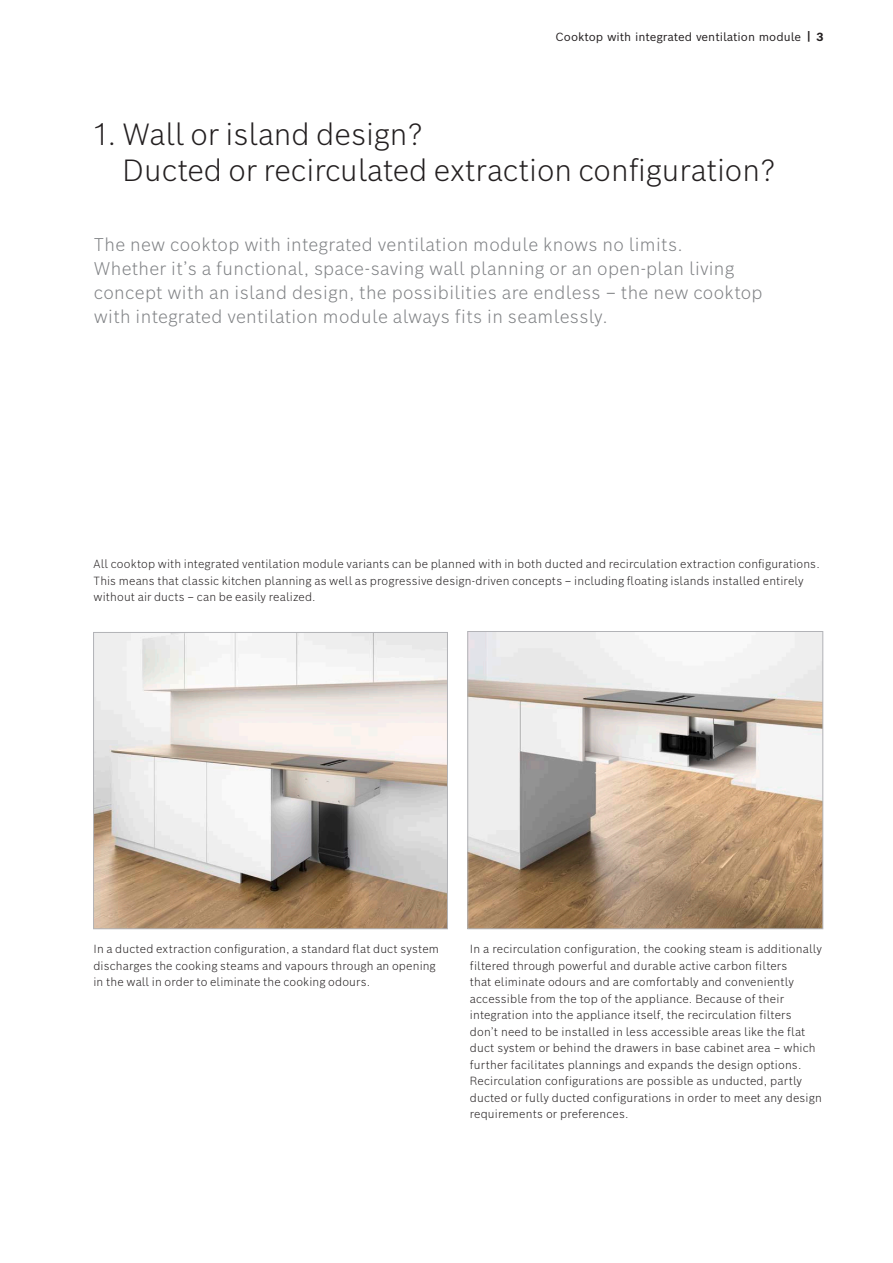
<style>
.page{position:relative;width:893px;height:1263px;background:#fff}
.page>*{position:absolute;margin:0;border:0;box-sizing:border-box;transform-origin:0 0}
._30_Head_BOSCH_ANZ{font:300 30px/36px "Bosch Sans";color:#231f20}
.Copy_Groß{font:300 18px/24.3px "Bosch Sans";letter-spacing:.02em;color:#808285}
.t1{font:300 11.55px/16.5px "Bosch Sans";letter-spacing:.015em;color:#231f20}
.t2{font:11.55px "Bosch Sans";color:#231f20}
.Pagina_7_7_3_84_Bosc{font:700 11.55px "Bosch Sans";color:#231f20}
</style>
<div class="page">
<img style="left:469px;top:633px;width:352px;height:294px">
<div style="left:467px;top:631px;width:356px;height:298px;border:1px solid #b2b3b7"></div>
<img style="left:95px;top:634px;width:351px;height:293px">
<div style="left:93px;top:632px;width:355px;height:297px;border:1px solid #b2b3b7"></div>
<p class="t2" style="left:555px;top:29px;width:247px">Cooktop with integrated ventilation module</p>
<p class="Pagina_7_7_3_84_Bosc" style="left:807px;top:28px;width:5px">|</p>
<p class="Pagina_7_7_3_84_Bosc" style="left:816px;top:29px;width:8px">3</p>
<p class="_30_Head_BOSCH_ANZ" style="left:123px;top:115px;width:654px;text-indent:-29px">1. Wall or island design?<br>Ducted or recirculated extraction configuration?</p>
<p class="Copy_Groß" style="left:94px;top:231px;width:590px">The new cooktop with integrated ventilation module knows no limits.</p>
<p class="Copy_Groß" style="left:94px;top:256px;width:670px">Whether it’s a functional, space-saving wall planning or an open-plan living concept with an island design, the possibilities are endless – the new cooktop with integrated ventilation module always fits in seamlessly.</p>
<p class="t1" style="left:94px;top:555px;width:728px">All cooktop with integrated ventilation module variants can be planned with in both ducted and recirculation extraction configurations.<br>This means that classic kitchen planning as well as progressive design-driven concepts – including floating islands installed entirely without air ducts – can be easily realized.</p>
<p class="t1" style="left:94px;top:940px;width:347px">In a ducted extraction configuration, a standard flat duct system discharges the cooking steams and vapours through an opening in the wall in order to eliminate the cooking odours.</p>
<p class="t1" style="left:470px;top:940px;width:353px">In a recirculation configuration, the cooking steam is additionally filtered through powerful and durable active carbon filters<br>that eliminate odours and are comfortably and conveniently accessible from the top of the appliance. Because of their integration into the appliance itself, the recirculation filters don’t need to be installed in less accessible areas like the flat duct system or behind the drawers in base cabinet area – which further facilitates plannings and expands the design options.<br>Recirculation configurations are possible as unducted, partly</p>
<p class="t1" style="left:470px;top:1089px;width:354px">ducted or fully ducted configurations in order to meet any design requirements or preferences.</p>
</div>
